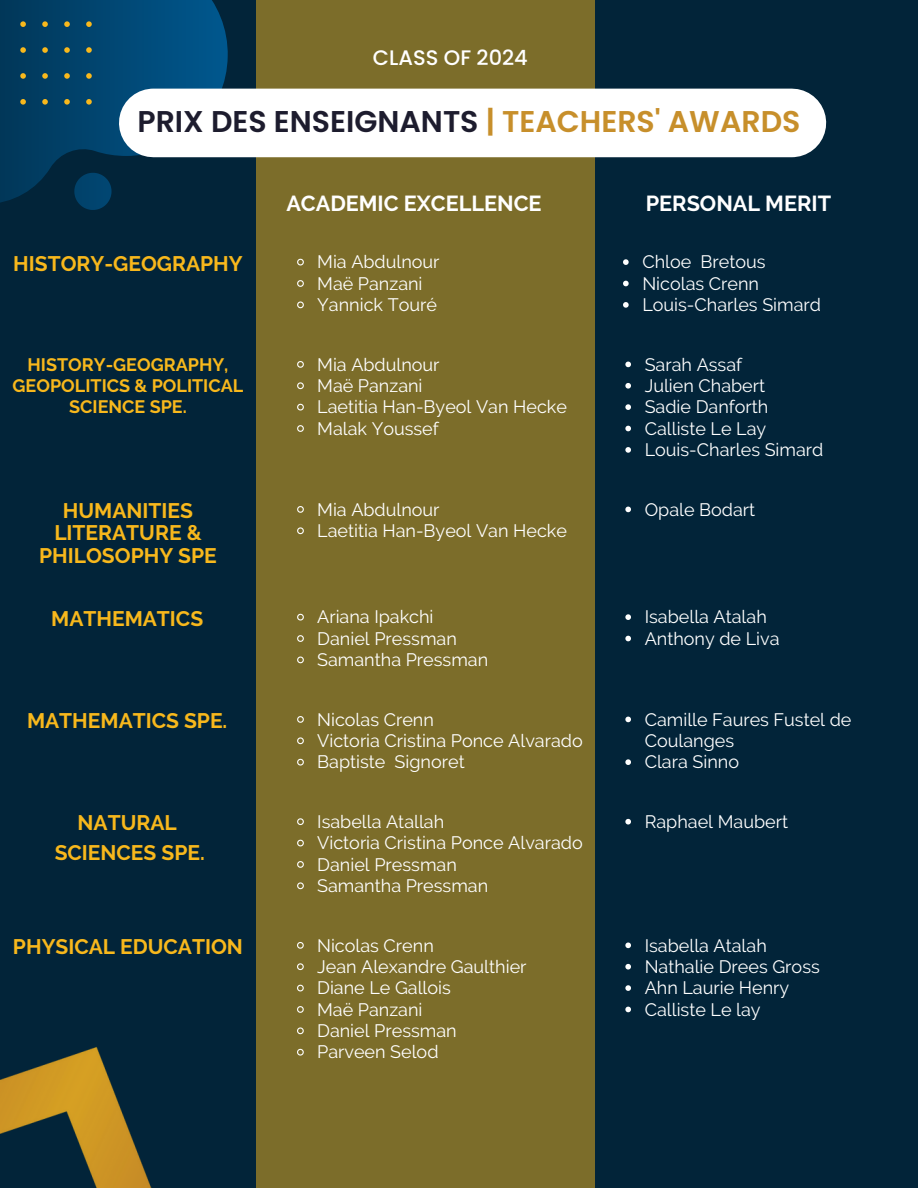
<style>
.page{position:relative;width:918px;height:1188px;background:#022439}
.page>*{position:absolute;margin:0;border:0;box-sizing:border-box;transform-origin:0 0}
.t1{font:600 30px "Poppins";color:#1d1c2e}
.t2{font:700 21.75px "Raleway";color:#fff}
.t3{font:700 21px/22.5px "Raleway";color:#f8b81c;text-align:center}
.t4{font:500 21px "Poppins";color:#fff}
.t5{font:18px/21.3px "Raleway";color:#fff}
.t6{font:700 18px/21.3px "Raleway";color:#f8b81c;text-align:center}
.s1{color:#c78f2b}
</style>
<div class="page">
<svg style="left:0;top:0;width:229px;height:203px"></svg>
<svg style="left:74px;top:173px;width:38px;height:37px"></svg>
<img style="left:0;top:1047px;width:152px;height:141px">
<div style="left:256px;top:0;width:338px;height:1188px;background:#7c6d2a"></div>
<div style="left:153px;top:89px;width:639px;height:68px;background:#fff"></div>
<svg style="left:20px;top:21px;width:72px;height:84px;background:#104660"></svg>
<svg style="left:297px;top:506px;width:7px;height:7px"></svg>
<svg style="left:297px;top:527px;width:7px;height:8px"></svg>
<svg style="left:625px;top:507px;width:6px;height:5px"></svg>
<svg style="left:297px;top:258px;width:7px;height:8px"></svg>
<svg style="left:297px;top:280px;width:7px;height:7px"></svg>
<svg style="left:297px;top:301px;width:7px;height:8px"></svg>
<svg style="left:623px;top:259px;width:6px;height:6px"></svg>
<svg style="left:623px;top:281px;width:6px;height:5px"></svg>
<svg style="left:623px;top:302px;width:6px;height:6px"></svg>
<svg style="left:625px;top:362px;width:6px;height:5px"></svg>
<svg style="left:625px;top:383px;width:6px;height:6px"></svg>
<svg style="left:625px;top:404px;width:6px;height:6px"></svg>
<svg style="left:625px;top:426px;width:6px;height:5px"></svg>
<svg style="left:625px;top:447px;width:6px;height:6px"></svg>
<svg style="left:297px;top:361px;width:7px;height:7px"></svg>
<svg style="left:297px;top:382px;width:7px;height:8px"></svg>
<svg style="left:297px;top:403px;width:7px;height:8px"></svg>
<svg style="left:297px;top:425px;width:7px;height:7px"></svg>
<svg style="left:297px;top:613px;width:7px;height:8px"></svg>
<svg style="left:297px;top:635px;width:7px;height:7px"></svg>
<svg style="left:297px;top:656px;width:7px;height:8px"></svg>
<svg style="left:625px;top:614px;width:6px;height:6px"></svg>
<svg style="left:625px;top:636px;width:6px;height:5px"></svg>
<svg style="left:297px;top:716px;width:7px;height:7px"></svg>
<svg style="left:297px;top:737px;width:7px;height:8px"></svg>
<svg style="left:297px;top:758px;width:7px;height:8px"></svg>
<svg style="left:625px;top:717px;width:6px;height:5px"></svg>
<svg style="left:625px;top:759px;width:6px;height:6px"></svg>
<svg style="left:297px;top:818px;width:7px;height:7px"></svg>
<svg style="left:297px;top:839px;width:7px;height:8px"></svg>
<svg style="left:297px;top:861px;width:7px;height:7px"></svg>
<svg style="left:297px;top:882px;width:7px;height:8px"></svg>
<svg style="left:625px;top:819px;width:6px;height:6px"></svg>
<svg style="left:297px;top:942px;width:7px;height:7px"></svg>
<svg style="left:297px;top:963px;width:7px;height:8px"></svg>
<svg style="left:297px;top:984px;width:7px;height:8px"></svg>
<svg style="left:297px;top:1006px;width:7px;height:7px"></svg>
<svg style="left:297px;top:1027px;width:7px;height:8px"></svg>
<svg style="left:297px;top:1048px;width:7px;height:8px"></svg>
<svg style="left:625px;top:943px;width:6px;height:5px"></svg>
<svg style="left:625px;top:964px;width:6px;height:6px"></svg>
<svg style="left:625px;top:985px;width:6px;height:6px"></svg>
<svg style="left:625px;top:1007px;width:6px;height:5px"></svg>
<h2 class="t4" style="left:373px;top:43px;width:156px">CLASS OF 2024</h2>
<p class="t1" style="left:138px;top:101px;width:664px">PRIX DES ENSEIGNANTS <span class="s1">| TEACHERS' AWARDS</span></p>
<h2 class="t2" style="left:286px;top:190px;width:257px">ACADEMIC EXCELLENCE</h2>
<h1 class="t2" style="left:646px;top:190px;width:187px">PERSONAL MERIT</h1>
<p class="t3" style="left:13px;top:252px;width:231px">HISTORY-GEOGRAPHY</p>
<p class="t5" style="left:317px;top:251px;width:124px">Mia Abdulnour</p>
<p class="t5" style="left:317px;top:273px;width:107px">Maë Panzani</p>
<p class="t5" style="left:317px;top:294px;width:121px">Yannick Touré</p>
<h3 class="t5" style="left:642px;top:251px;width:125px">Chloe Bretous</h3>
<p class="t5" style="left:642px;top:273px;width:118px">Nicolas Crenn</p>
<p class="t5" style="left:642px;top:294px;width:180px">Louis-Charles Simard</p>
<p class="t6" style="left:13px;top:354px;width:232px">HISTORY-GEOGRAPHY,<br>GEOPOLITICS &amp; POLITICAL<br>SCIENCE SPE.</p>
<p class="t5" style="left:645px;top:354px;width:99px">Sarah Assaf</p>
<p class="t5" style="left:317px;top:354px;width:124px">Mia Abdulnour</p>
<h2 class="t5" style="left:317px;top:375px;width:107px">Maë Panzani</h2>
<p class="t5" style="left:317px;top:396px;width:251px">Laetitia Han-Byeol Van Hecke</p>
<p class="t5" style="left:317px;top:418px;width:123px">Malak Youssef</p>
<p class="t5" style="left:645px;top:375px;width:122px">Julien Chabert</p>
<p class="t5" style="left:645px;top:396px;width:125px">Sadie Danforth</p>
<p class="t5" style="left:645px;top:418px;width:123px">Calliste Le Lay</p>
<p class="t5" style="left:645px;top:439px;width:180px">Louis-Charles Simard</p>
<h2 class="t3" style="left:39px;top:499px;width:179px">HUMANITIES<br>LITERATURE &amp;<br>PHILOSOPHY SPE</h2>
<h2 class="t5" style="left:317px;top:499px;width:124px">Mia Abdulnour</h2>
<p class="t5" style="left:317px;top:520px;width:251px">Laetitia Han-Byeol Van Hecke</p>
<p class="t3" style="left:51px;top:607px;width:154px">MATHEMATICS</p>
<h2 class="t5" style="left:317px;top:606px;width:118px">Ariana Ipakchi</h2>
<p class="t5" style="left:317px;top:628px;width:141px">Daniel Pressman</p>
<p class="t5" style="left:317px;top:649px;width:172px">Samantha Pressman</p>
<p class="t3" style="left:27px;top:709px;width:202px">MATHEMATICS SPE.</p>
<h2 class="t5" style="left:317px;top:709px;width:118px">Nicolas Crenn</h2>
<p class="t5" style="left:317px;top:730px;width:267px">Victoria Cristina Ponce Alvarado</p>
<p class="t5" style="left:317px;top:751px;width:149px">Baptiste Signoret</p>
<p class="t3" style="left:55px;top:808px;width:152px;line-height:29.2px">NATURAL<br>SCIENCES SPE.</p>
<h2 class="t5" style="left:317px;top:811px;width:129px">Isabella Atallah</h2>
<p class="t5" style="left:317px;top:832px;width:267px">Victoria Cristina Ponce Alvarado</p>
<p class="t5" style="left:317px;top:854px;width:141px">Daniel Pressman</p>
<p class="t5" style="left:317px;top:875px;width:172px">Samantha Pressman</p>
<p class="t3" style="left:13px;top:935px;width:231px">PHYSICAL EDUCATION</p>
<h2 class="t5" style="left:317px;top:935px;width:118px">Nicolas Crenn</h2>
<p class="t5" style="left:317px;top:956px;width:211px">Jean Alexandre Gaulthier</p>
<p class="t5" style="left:317px;top:977px;width:135px">Diane Le Gallois</p>
<p class="t5" style="left:317px;top:999px;width:107px">Maë Panzani</p>
<p class="t5" style="left:317px;top:1020px;width:141px">Daniel Pressman</p>
<p class="t5" style="left:317px;top:1041px;width:123px">Parveen Selod</p>
<p class="t5" style="left:645px;top:499px;width:112px">Opale Bodart</p>
<p class="t5" style="left:645px;top:606px;width:124px">Isabella Atalah</p>
<p class="t5" style="left:645px;top:628px;width:136px">Anthony de Liva</p>
<p class="t5" style="left:645px;top:709px;width:208px">Camille Faures Fustel de<br>Coulanges</p>
<p class="t5" style="left:645px;top:751px;width:96px">Clara Sinno</p>
<p class="t5" style="left:645px;top:811px;width:145px">Raphael Maubert</p>
<p class="t5" style="left:645px;top:935px;width:124px">Isabella Atalah</p>
<p class="t5" style="left:645px;top:956px;width:177px">Nathalie Drees Gross</p>
<p class="t5" style="left:645px;top:977px;width:146px">Ahn Laurie Henry</p>
<p class="t5" style="left:645px;top:999px;width:117px">Calliste Le lay</p>
</div>
